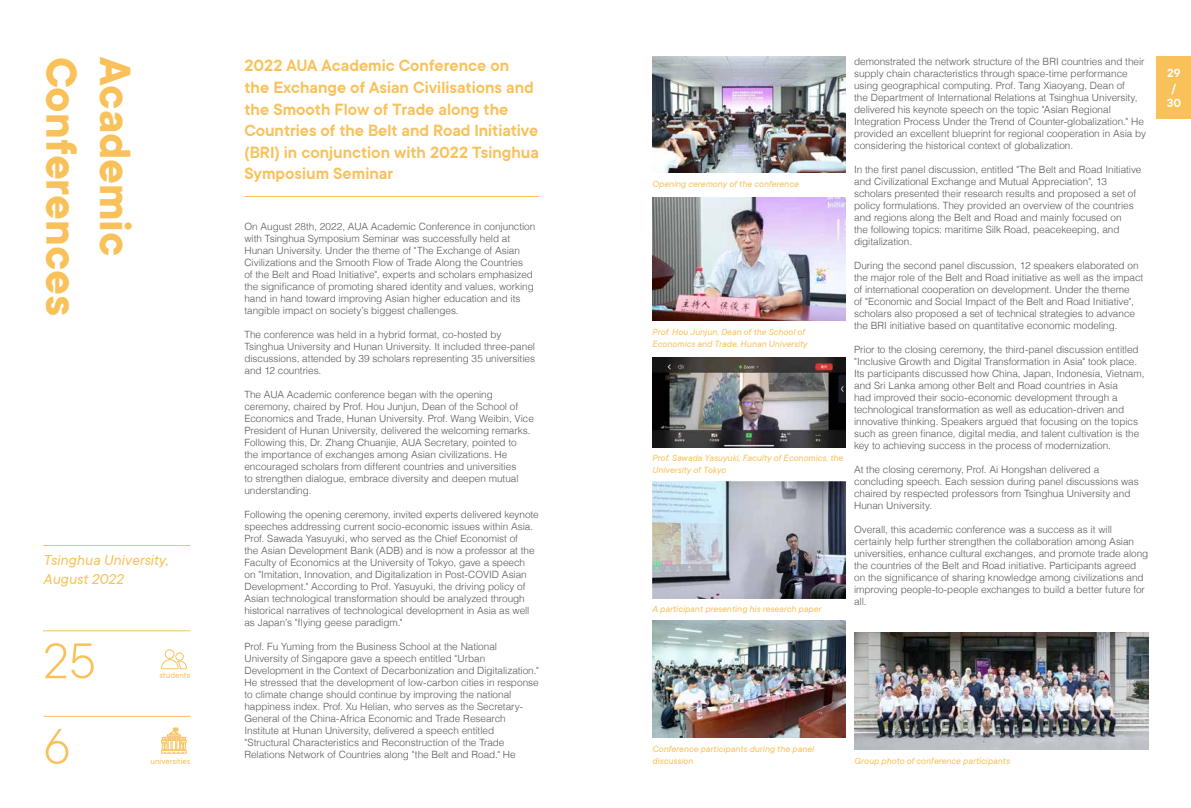
<style>
.page{position:relative;width:1191px;height:808px;background:#fff}
.page>*{position:absolute;margin:0;border:0;box-sizing:border-box;transform-origin:0 0}
.t1{font:300 55.3px/85.5px "TT Commons";color:#f9c159}
.t2{font:700 48px "TT Commons";color:#f9c159}
.t3{font:600 18px/21.6px "TT Commons";color:#f9c159}
.t4{font:italic 16px/19.2px "TT Commons";color:#f9c159}
.t5{font:600 13px/15px "TT Commons";color:#fff;text-align:center}
.t6{font:300 10px/12px "Helvetica";letter-spacing:-.005em;color:#595857}
.t7{font:italic 10px/12px "TT Commons";color:#f9c159}
.t8{font:9px "TT Commons";color:#f9c159}
</style>
<div class="page">
<div style="left:165px;top:650px;width:9px;height:9px;border:1px solid #f9c159;border-radius:50%"></div>
<div style="left:176px;top:653px;width:7px;height:7px;border:1px solid #f9c159;border-radius:50%"></div>
<svg style="left:161px;top:659px;width:26px;height:11px"></svg>
<hr style="left:43px;top:630px;width:147px;height:1px;background:#f9c159">
<hr style="left:43px;top:716px;width:147px;height:1px;background:#f9c159">
<svg style="left:161px;top:728px;width:25px;height:25px"></svg>
<hr style="left:43px;top:545px;width:147px;height:1px;background:#f9c159">
<img style="left:652px;top:57px;width:193px;height:116px">
<img style="left:652px;top:197px;width:193px;height:124px">
<img style="left:652px;top:358px;width:193px;height:89px">
<img style="left:652px;top:481px;width:193px;height:117px">
<img style="left:652px;top:621px;width:193px;height:117px">
<img style="left:854px;top:633px;width:294px;height:117px">
<div style="left:1157px;top:57px;width:34px;height:62px;background:#f9c159"></div>
<hr style="left:244px;top:196px;width:295px;height:1px;background:#f9c159">
<h2 class="t2" style="left:88px;top:57px;width:261px;rotate:90deg">Conferences</h2>
<h2 class="t2" style="left:142px;top:57px;width:201px;rotate:90deg">Academic</h2>
<h3 class="t4" style="left:43px;top:550px;width:126px">Tsinghua University,<br>August 2022</h3>
<h1 class="t1" style="left:43px;top:618px;width:54px">25<br>6</h1>
<p class="t8" style="left:159px;top:671px;width:32px">students</p>
<p class="t8" style="left:150px;top:756px;width:41px">universities</p>
<h3 class="t3" style="left:244px;top:55px;width:296px">2022 AUA Academic Conference on<br>the Exchange of Asian Civilisations and the Smooth Flow of Trade along the Countries of the Belt and Road Initiative (BRI) in conjunction with 2022 Tsinghua Symposium Seminar</h3>
<p class="t6" style="left:244px;top:220px;width:292px">On August 28th, 2022, AUA Academic Conference in conjunction with Tsinghua Symposium Seminar was successfully held at Hunan University. Under the theme of "The Exchange of Asian Civilizations and the Smooth Flow of Trade Along the Countries<br>of the Belt and Road Initiative", experts and scholars emphasized the significance of promoting shared identity and values, working hand in hand toward improving Asian higher education and its tangible impact on society’s biggest challenges.</p>
<p class="t6" style="left:244px;top:328px;width:292px">The conference was held in a hybrid format, co-hosted by Tsinghua University and Hunan University. It included three-panel discussions, attended by 39 scholars representing 35 universities and 12 countries.</p>
<p class="t6" style="left:244px;top:388px;width:291px">The AUA Academic conference began with the opening ceremony, chaired by Prof. Hou Junjun, Dean of the School of Economics and Trade, Hunan University. Prof. Wang Weibin, Vice President of Hunan University, delivered the welcoming remarks.<br>Following this, Dr. Zhang Chuanjie, AUA Secretary, pointed to<br>the importance of exchanges among Asian civilizations. He encouraged scholars from different countries and universities<br>to strengthen dialogue, embrace diversity and deepen mutual understanding.</p>
<p class="t6" style="left:244px;top:508px;width:296px">Following the opening ceremony, invited experts delivered keynote speeches addressing current socio-economic issues within Asia.<br>Prof. Sawada Yasuyuki, who served as the Chief Economist of<br>the Asian Development Bank (ADB) and is now a professor at the Faculty of Economics at the University of Tokyo, gave a speech on "Imitation, Innovation, and Digitalization in Post-COVID Asian Development." According to Prof. Yasuyuki, the driving policy of Asian technological transformation should be analyzed through historical narratives of technological development in Asia as well as Japan’s "flying geese paradigm."</p>
<p class="t6" style="left:244px;top:640px;width:296px">Prof. Fu Yuming from the Business School at the National University of Singapore gave a speech entitled "Urban Development in the Context of Decarbonization and Digitalization." He stressed that the development of low-carbon cities in response to climate change should continue by improving the national happiness index. Prof. Xu Helian, who serves as the Secretary-General of the China-Africa Economic and Trade Research Institute at Hunan University, delivered a speech entitled "Structural Characteristics and Reconstruction of the Trade Relations Network of Countries along "the Belt and Road." He</p>
<p class="t7" style="left:652px;top:178px;width:148px">Opening ceremony of the conference</p>
<p class="t7" style="left:652px;top:326px;width:157px">Prof. Hou Junjun, Dean of the School of<br>Economics and Trade, Hunan University</p>
<p class="t7" style="left:652px;top:452px;width:192px">Prof. Sawada Yasuyuki, Faculty of Economics, the<br>University of Tokyo</p>
<p class="t7" style="left:652px;top:603px;width:170px">A participant presenting his research paper</p>
<p class="t6" style="left:854px;top:55px;width:293px">demonstrated the network structure of the BRI countries and their supply chain characteristics through space-time performance using geographical computing. Prof. Tang Xiaoyang, Dean of<br>the Department of International Relations at Tsinghua University, delivered his keynote speech on the topic "Asian Regional Integration Process Under the Trend of Counter-globalization." He provided an excellent blueprint for regional cooperation in Asia by considering the historical context of globalization.</p>
<p class="t6" style="left:854px;top:163px;width:289px">In the first panel discussion, entitled "The Belt and Road Initiative and Civilizational Exchange and Mutual Appreciation", 13 scholars presented their research results and proposed a set of policy formulations. They provided an overview of the countries and regions along the Belt and Road and mainly focused on<br>the following topics: maritime Silk Road, peacekeeping, and digitalization.</p>
<p class="t6" style="left:854px;top:259px;width:291px">During the second panel discussion, 12 speakers elaborated on the major role of the Belt and Road initiative as well as the impact of international cooperation on development. Under the theme<br>of "Economic and Social Impact of the Belt and Road Initiative", scholars also proposed a set of technical strategies to advance the BRI initiative based on quantitative economic modeling.</p>
<p class="t6" style="left:854px;top:343px;width:292px">Prior to the closing ceremony, the third-panel discussion entitled "Inclusive Growth and Digital Transformation in Asia" took place.<br>Its participants discussed how China, Japan, Indonesia, Vietnam, and Sri Lanka among other Belt and Road countries in Asia<br>had improved their socio-economic development through a technological transformation as well as education-driven and innovative thinking. Speakers argued that focusing on the topics such as green finance, digital media, and talent cultivation is the key to achieving success in the process of modernization.</p>
<p class="t6" style="left:854px;top:463px;width:286px">At the closing ceremony, Prof. Ai Hongshan delivered a concluding speech. Each session during panel discussions was chaired by respected professors from Tsinghua University and Hunan University.</p>
<p class="t6" style="left:854px;top:523px;width:296px">Overall, this academic conference was a success as it will certainly help further strengthen the collaboration among Asian universities, enhance cultural exchanges, and promote trade along the countries of the Belt and Road initiative. Participants agreed on the significance of sharing knowledge among civilizations and improving people-to-people exchanges to build a better future for all.</p>
<h3 class="t5" style="left:1166px;top:66px;width:16px">29 /<br>30</h3>
<p class="t7" style="left:652px;top:743px;width:163px">Conference participants during the panel discussion</p>
<p class="t7" style="left:854px;top:755px;width:157px">Group photo of conference participants</p>
</div>
